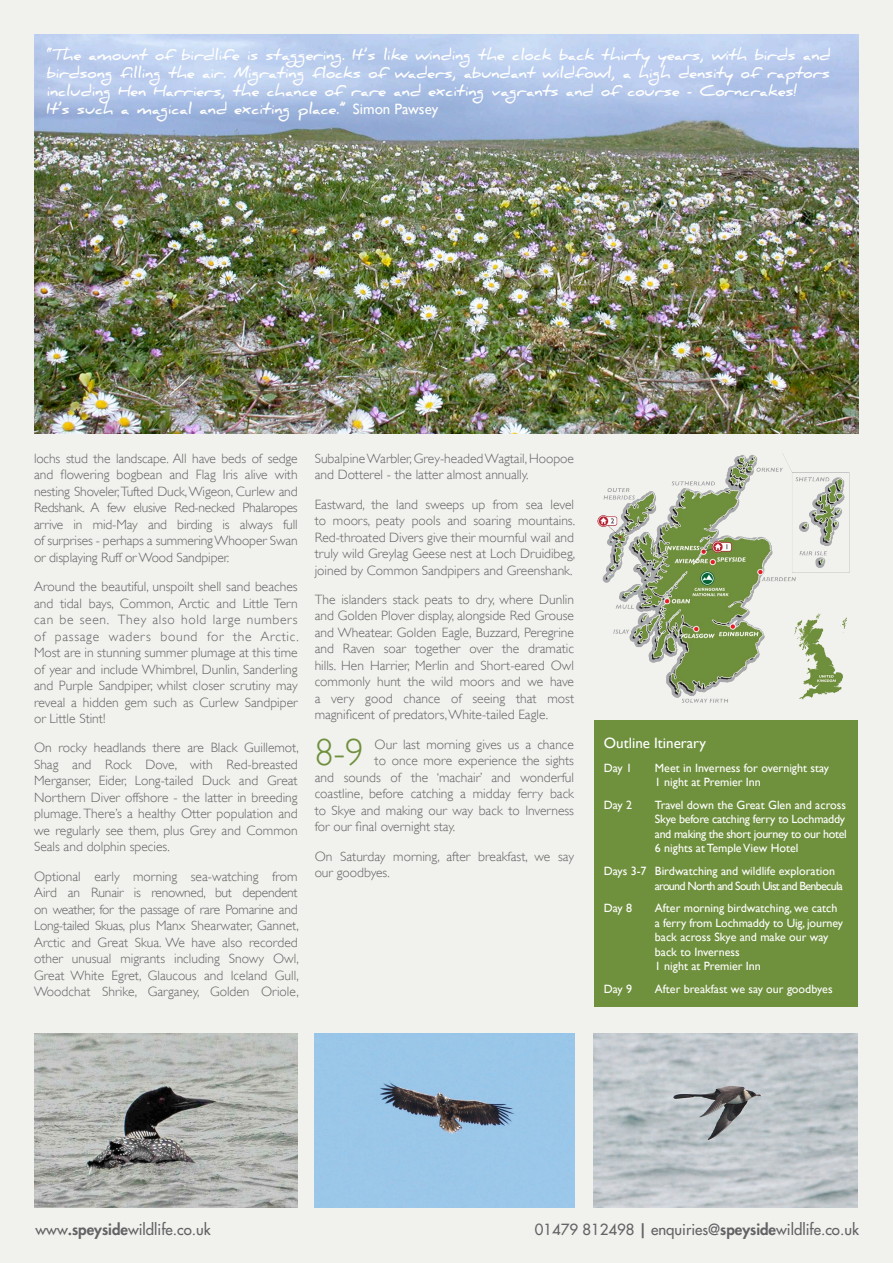
<style>
.page{position:relative;width:893px;height:1263px;background:#f1f1ed}
.page>*{position:absolute;margin:0;border:0;box-sizing:border-box;transform-origin:0 0}
.t1{font:300 37.65px "Gill Sans";color:#6e8f3c}
.t2{font:700 15px/18px "Daniel";color:#fff}
.t3{font:500 15px "Futura Std";color:#636366}
.t4{font:15px "Gill Sans";color:#fff}
.t5{font:300 13.5px/16.5px "Gill Sans";color:#636366;text-align:justify}
.t6{font:12px/14.4px "Gill Sans";color:#fff}
.t7{font:12px/14.4px "Gill Sans";letter-spacing:-.02em;color:#fff}
.s1{font-family:"Gill Sans";font-weight:400}
.s2{font-weight:800}
</style>
<div class="page">
<img style="left:34px;top:34px;width:825px;height:400px">
<img style="left:597px;top:454px;width:253px;height:248px">
<div style="left:594px;top:720px;width:263px;height:287px;background:#6f903d"></div>
<img style="left:34px;top:1033px;width:264px;height:175px">
<div style="left:315px;top:1033px;width:259px;height:175px;background:#9ac6e9"></div>
<img style="left:594px;top:1033px;width:263px;height:175px">
<p class="t2" style="left:47px;top:46px;width:785px">“The amount of birdlife is staggering. It’s like winding the clock back thirty years, with birds and birdsong filling the air. Migrating flocks of waders, abundant wildfowl, a high density of raptors including Hen Harriers, the chance of rare and exciting vagrants and of course - Corncrakes!<br>It’s such a magical and exciting place.” <span class="s1">Simon Pawsey</span></p>
<p class="t5" style="left:34px;top:450px;width:265px">lochs stud the landscape. All have beds of sedge and flowering bogbean and Flag Iris alive with nesting Shoveler, Tufted Duck, Wigeon, Curlew and Redshank. A few elusive Red-necked Phalaropes arrive in mid-May and birding is always full of surprises - perhaps a summering Whooper Swan or displaying Ruff or Wood Sandpiper.</p>
<p class="t5" style="left:34px;top:578px;width:266px">Around the beautiful, unspoilt shell sand beaches and tidal bays, Common, Arctic and Little Tern can be seen. They also hold large numbers of passage waders bound for the Arctic.<br>Most are in stunning summer plumage at this time of year and include Whimbrel, Dunlin, Sanderling and Purple Sandpiper, whilst closer scrutiny may reveal a hidden gem such as Curlew Sandpiper or Little Stint!</p>
<p class="t5" style="left:34px;top:740px;width:266px">On rocky headlands there are Black Guillemot, Shag and Rock Dove, with Red-breasted Merganser, Eider, Long-tailed Duck and Great Northern Diver offshore - the latter in breeding plumage. There’s a healthy Otter population and we regularly see them, plus Grey and Common Seals and dolphin species.</p>
<p class="t5" style="left:34px;top:868px;width:266px">Optional early morning sea-watching from Aird an Runair is renowned, but dependent on weather, for the passage of rare Pomarine and Long-tailed Skuas, plus Manx Shearwater, Gannet, Arctic and Great Skua. We have also recorded other unusual migrants including Snowy Owl, Great White Egret, Glaucous and Iceland Gull, Woodchat Shrike, Garganey, Golden Oriole,</p>
<p class="t5" style="left:315px;top:450px;width:261px">Subalpine Warbler, Grey-headed Wagtail, Hoopoe and Dotterel - the latter almost annually.</p>
<p class="t5" style="left:315px;top:496px;width:262px">Eastward, the land sweeps up from sea level to moors, peaty pools and soaring mountains.<br>Red-throated Divers give their mournful wail and truly wild Greylag Geese nest at Loch Druidibeg, joined by Common Sandpipers and Greenshank.</p>
<p class="t5" style="left:315px;top:591px;width:261px">The islanders stack peats to dry, where Dunlin and Golden Plover display, alongside Red Grouse and Wheatear. Golden Eagle, Buzzard, Peregrine and Raven soar together over the dramatic hills. Hen Harrier, Merlin and Short-eared Owl commonly hunt the wild moors and we have a very good chance of seeing that most magnificent of predators, White-tailed Eagle.</p>
<h1 class="t1" style="left:315px;top:731px;width:51px">8-9</h1>
<p class="t5" style="left:375px;top:736px;width:201px">Our last morning gives us a chance</p>
<p class="t5" style="left:375px;top:752px;width:201px">to once more experience the sights</p>
<p class="t5" style="left:315px;top:769px;width:261px">and sounds of the ‘machair’ and wonderful</p>
<p class="t5" style="left:315px;top:785px;width:261px">coastline, before catching a midday ferry back</p>
<p class="t5" style="left:315px;top:802px;width:261px">to Skye and making our way back to Inverness</p>
<p class="t5" style="left:315px;top:818px;width:142px">for our final overnight stay.</p>
<p class="t5" style="left:315px;top:848px;width:261px">On Saturday morning, after breakfast, we say our goodbyes.</p>
<p class="t4" style="left:604px;top:734px;width:104px">Outline Itinerary</p>
<p class="t6" style="left:604px;top:761px;width:30px">Day 1</p>
<p class="t6" style="left:655px;top:761px;width:176px">Meet in Inverness for overnight stay<br>1 night at Premier Inn</p>
<p class="t6" style="left:604px;top:798px;width:30px">Day 2</p>
<p class="t7" style="left:655px;top:798px;width:193px">Travel down the Great Glen and across Skye before catching ferry to Lochmaddy and making the short journey to our hotel 6 nights at Temple View Hotel</p>
<p class="t6" style="left:655px;top:864px;width:190px;text-indent:-51px">Days 3-7 Birdwatching and wildlife exploration around North and South Uist and Benbecula</p>
<p class="t6" style="left:604px;top:901px;width:30px">Day 8</p>
<p class="t6" style="left:655px;top:901px;width:190px">After morning birdwatching, we catch a ferry from Lochmaddy to Uig, journey back across Skye and make our way back to Inverness<br>1 night at Premier Inn</p>
<p class="t6" style="left:604px;top:982px;width:30px">Day 9</p>
<p class="t6" style="left:655px;top:982px;width:179px">After breakfast we say our goodbyes</p>
<p class="t3" style="left:36px;top:1220px;width:177px">www<span class="s2">.speyside</span>wildlife.co.uk</p>
<p class="t3" style="left:535px;top:1220px;width:326px">01479 812498 <span class="s2">|</span> enquiries@<span class="s2">speyside</span>wildlife.co.uk</p>
</div>
